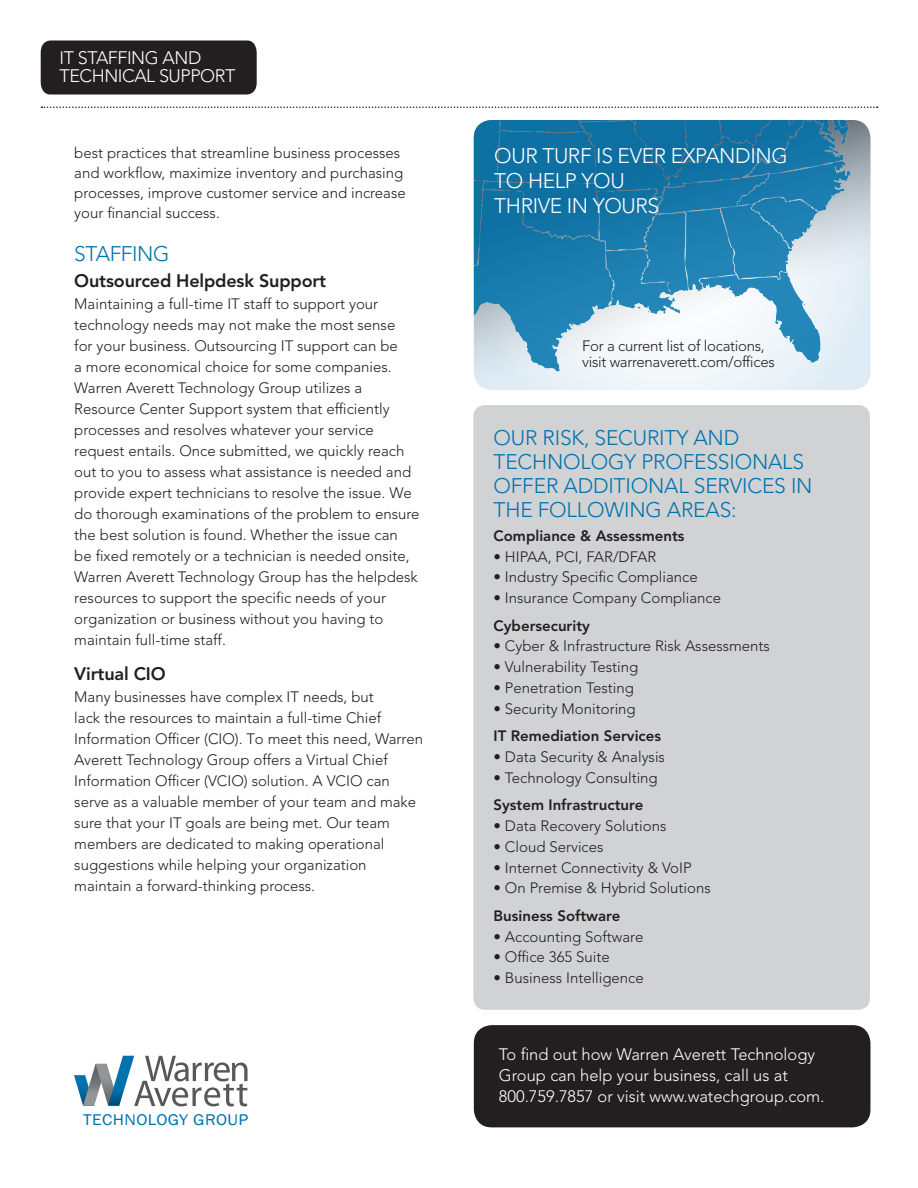
<style>
.page{position:relative;width:918px;height:1188px;background:#fff}
.page>*{position:absolute;margin:0;border:0;box-sizing:border-box;transform-origin:0 0}
.Body{font:300 21px/24px "Avenir LT Std";letter-spacing:-.01em;color:#0073ae}
.t1{font:300 21px "Avenir LT Std";letter-spacing:-.02em;color:#fff}
.Body-2{font:800 18px "Avenir LT Std";letter-spacing:-.01em;color:#231f20}
.t2{font:300 18px/18.6px "Avenir LT Std";letter-spacing:-.025em;color:#fff}
.t3{font:300 16.5px/21px "Avenir LT Std";color:#fff}
.t4{font:16.05px "Franklin Gothic";letter-spacing:.025em;color:#0073ae;scale:1.1 1}
.Body-3{font:300 15px/21px "Avenir LT Std";color:#231f20}
.Bullets{font:300 15px "Avenir LT Std";color:#231f20}
.Bullets-2{font:800 15px "Avenir LT Std";color:#231f20}
.Body-4{font:300 15px/16.5px "Avenir LT Std";letter-spacing:-.02em;color:#231f20}
</style>
<div class="page">
<div style="left:473px;top:405px;width:397px;height:605px;background:#d1d2d4;border-radius:12px"></div>
<div style="left:474px;top:1025px;width:396px;height:102px;background:#231f20;border-radius:18px"></div>
<div style="left:41px;top:40px;width:216px;height:54px;background:#231f20"></div>
<svg style="left:41px;top:106px;width:837px;height:2px"></svg>
<img style="left:474px;top:120px;width:396px;height:270px">
<svg style="left:74px;top:1056px;width:174px;height:50px"></svg>
<p class="t2" style="left:60px;top:48px;width:177px">IT STAFFING AND<br>TECHNICAL SUPPORT</p>
<p class="Body-3" style="left:74px;top:143px;width:333px;line-height:20px">best practices that streamline business processes and workflow, maximize inventory and purchasing processes, improve customer service and increase your financial success.</p>
<p class="Body" style="left:74px;top:242px;width:97px">STAFFING</p>
<p class="Body-2" style="left:74px;top:270px;width:253px">Outsourced Helpdesk Support</p>
<p class="Body-3" style="left:74px;top:293px;width:347px">Maintaining a full-time IT staff to support your technology needs may not make the most sense<br>for your business. Outsourcing IT support can be<br>a more economical choice for some companies.<br>Warren Averett Technology Group utilizes a Resource Center Support system that efficiently processes and resolves whatever your service request entails. Once submitted, we quickly reach out to you to assess what assistance is needed and provide expert technicians to resolve the issue. We do thorough examinations of the problem to ensure the best solution is found. Whether the issue can<br>be fixed remotely or a technician is needed onsite, Warren Averett Technology Group has the helpdesk resources to support the specific needs of your organization or business without you having to maintain full-time staff.</p>
<p class="Body-2" style="left:74px;top:663px;width:93px">Virtual CIO</p>
<p class="Body-3" style="left:74px;top:686px;width:350px">Many businesses have complex IT needs, but<br>lack the resources to maintain a full-time Chief Information Officer (CIO). To meet this need, Warren Averett Technology Group offers a Virtual Chief Information Officer (VCIO) solution. A VCIO can serve as a valuable member of your team and make sure that your IT goals are being met. Our team members are dedicated to making operational suggestions while helping your organization maintain a forward-thinking process.</p>
<p class="t4" style="left:83px;top:1109px;width:152px">TECHNOLOGY GROUP</p>
<p class="t1" style="left:494px;top:143px;width:295px">OUR TURF IS EVER EXPANDING</p>
<p class="t1" style="left:494px;top:169px;width:132px">TO HELP YOU</p>
<p class="t1" style="left:494px;top:194px;width:166px">THRIVE IN YOURS</p>
<p class="Body-4" style="left:582px;top:337px;width:194px">For a current list of locations, visit warrenaverett.com/offices</p>
<p class="Body" style="left:494px;top:426px;width:321px">OUR RISK, SECURITY AND<br>TECHNOLOGY PROFESSIONALS<br>OFFER ADDITIONAL SERVICES IN<br>THE FOLLOWING AREAS:</p>
<p class="Bullets-2" style="left:494px;top:527px;width:193px">Compliance &amp; Assessments</p>
<p class="Bullets" style="left:494px;top:548px;width:164px">• HIPAA, PCI, FAR/DFAR</p>
<p class="Bullets" style="left:494px;top:568px;width:206px">• Industry Specific Compliance</p>
<p class="Bullets" style="left:494px;top:589px;width:229px">• Insurance Company Compliance</p>
<p class="Bullets-2" style="left:494px;top:617px;width:98px">Cybersecurity</p>
<p class="Bullets" style="left:494px;top:637px;width:278px">• Cyber &amp; Infrastructure Risk Assessments</p>
<p class="Bullets" style="left:494px;top:658px;width:146px">• Vulnerability Testing</p>
<p class="Bullets" style="left:494px;top:679px;width:142px">• Penetration Testing</p>
<p class="Bullets" style="left:494px;top:700px;width:144px">• Security Monitoring</p>
<p class="Bullets-2" style="left:494px;top:727px;width:169px">IT Remediation Services</p>
<p class="Bullets" style="left:494px;top:748px;width:173px">• Data Security &amp; Analysis</p>
<p class="Bullets" style="left:494px;top:769px;width:166px">• Technology Consulting</p>
<p class="Bullets-2" style="left:494px;top:796px;width:151px">System Infrastructure</p>
<p class="Bullets" style="left:494px;top:817px;width:174px">• Data Recovery Solutions</p>
<p class="Bullets" style="left:494px;top:838px;width:112px">• Cloud Services</p>
<p class="Bullets" style="left:494px;top:859px;width:200px">• Internet Connectivity &amp; VoIP</p>
<p class="Bullets" style="left:494px;top:879px;width:219px">• On Premise &amp; Hybrid Solutions</p>
<p class="Bullets-2" style="left:494px;top:907px;width:128px">Business Software</p>
<p class="Bullets" style="left:494px;top:928px;width:151px">• Accounting Software</p>
<p class="Bullets" style="left:494px;top:948px;width:118px">• Office 365 Suite</p>
<p class="Bullets" style="left:494px;top:969px;width:152px">• Business Intelligence</p>
<p class="t3" style="left:499px;top:1044px;width:327px">To find out how Warren Averett Technology<br>Group can help your business, call us at<br>800.759.7857 or visit www.watechgroup.com.</p>
</div>
